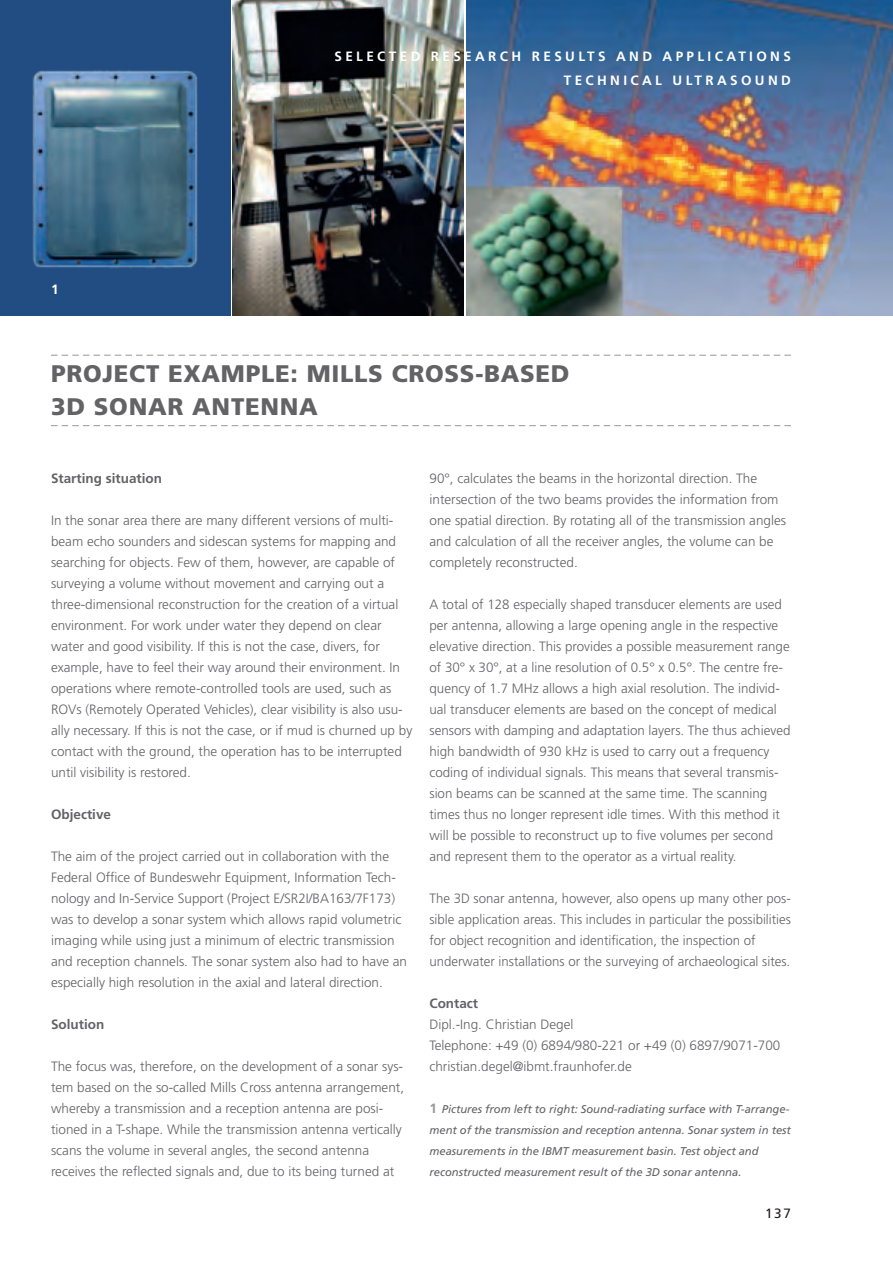
<style>
.page{position:relative;width:893px;height:1263px;background:#fff}
.page>*{position:absolute;margin:0;border:0;box-sizing:border-box;transform-origin:0 0}
.t1{font:900 24px "Frutiger LT Std";letter-spacing:.03em;color:#636366}
.t2{font:300 13.5px/21px "Frutiger LT Std";color:#636366}
.t3{font:700 13.5px "Frutiger LT Std";letter-spacing:.25em;color:#fff}
.t4{font:700 13.5px "Frutiger LT Std";color:#636366}
.t5{font:13.5px "Frutiger LT Std";color:#231f20}
.t6{font:italic 11.25px/21px "Frutiger LT Std";letter-spacing:-.005em;color:#636366}
.s1{font-weight:700;font-style:normal;font-size:13.5px;color:#999798}
</style>
<div class="page">
<div style="left:0;top:0;width:231px;height:315px;background:#224d82"></div>
<img style="left:32px;top:70px;width:166px;height:198px">
<img style="left:233px;top:0;width:231px;height:315px">
<img style="left:466px;top:0;width:427px;height:315px">
<svg style="left:51px;top:355px;width:740px;height:1px"></svg>
<svg style="left:51px;top:425px;width:740px;height:1px"></svg>
<p class="t3" style="left:334px;top:49px;width:12px">SELECTED</p>
<p class="t3" style="left:431px;top:49px;width:13px">RESEARCH</p>
<p class="t3" style="left:532px;top:49px;width:12px">RESULTS</p>
<p class="t3" style="left:616px;top:49px;width:13px">AND</p>
<p class="t3" style="left:663px;top:49px;width:64px">APPLICAT</p>
<p class="t3" style="left:749px;top:49px;width:20px">IONS</p>
<p class="t3" style="left:51px;top:281px;width:9px">1</p>
<p class="t3" style="left:564px;top:72px;width:229px">Techni cal U ltrasound</p>
<h1 class="t1" style="left:51px;top:359px;width:32px">PROJECT</h1>
<h1 class="t1" style="left:168px;top:359px;width:93px">EXAMPLE</h1>
<h1 class="t1" style="left:291px;top:359px;width:32px">: MILLS</h1>
<h1 class="t1" style="left:392px;top:359px;width:34px">CROSS</h1>
<h1 class="t1" style="left:475px;top:359px;width:26px">-BASE</h1>
<h1 class="t1" style="left:551px;top:359px;width:20px">D</h1>
<h1 class="t1" style="left:51px;top:392px;width:62px">3D SONAR</h1>
<h1 class="t1" style="left:192px;top:392px;width:19px">ANTENNA</h1>
<p class="t4" style="left:51px;top:470px;width:113px">Starting situation</p>
<p class="t2" style="left:51px;top:510px;width:363px">In the sonar area there are many different versions of multi&shy;beam echo sounders and sidescan systems for mapping and searching for objects. Few of them, however, are capable of surveying a volume without movement and carrying out a three-dimensional reconstruction for the creation of a virtual environment. For work under water they depend on clear water and good visibility. If this is not the case, divers, for example, have to feel their way around their environment. In operations where remote-controlled tools are used, such as ROVs (Remotely Operated Vehicles), clear visibility is also usu&shy;ally necessary. If this is not the case, or if mud is churned up by contact with the ground, the operation has to be interrupted until visibility is restored.</p>
<p class="t4" style="left:51px;top:806px;width:62px">Objective</p>
<p class="t2" style="left:51px;top:846px;width:358px">The aim of the project carried out in collaboration with the Federal Office of Bundeswehr Equipment, Information Tech&shy;nology and In-Service Support (Project E/SR2I/BA163/7F173) was to develop a sonar system which allows rapid volumetric imaging while using just a minimum of electric transmission and reception channels. The sonar system also had to have an especially high resolution in the axial and lateral direction.</p>
<p class="t4" style="left:51px;top:1016px;width:55px">Solution</p>
<p class="t2" style="left:51px;top:1056px;width:355px">The focus was, therefore, on the development of a sonar sys&shy;tem based on the so-called Mills Cross antenna arrangement, whereby a transmission and a reception antenna are posi&shy;tioned in a T-shape. While the transmission antenna vertically scans the volume in several angles, the second antenna receives the reflected signals and, due to its being turned at</p>
<p class="t2" style="left:429px;top:468px;width:358px">90°, calculates the beams in the horizontal direction. The intersection of the two beams provides the information from one spatial direction. By rotating all of the transmission angles and calculation of all the receiver angles, the volume can be completely reconstructed.</p>
<p class="t2" style="left:429px;top:594px;width:362px">A total of 128 especially shaped transducer elements are used per antenna, allowing a large opening angle in the respective elevative direction. This provides a possible measurement range of 30° x 30°, at a line resolution of 0.5° x 0.5°. The centre fre&shy;quency of 1.7 MHz allows a high axial resolution. The individ&shy;ual transducer elements are based on the concept of medical sensors with damping and adaptation layers. The thus achieved high bandwidth of 930 kHz is used to carry out a frequency coding of individual signals. This means that several transmis&shy;sion beams can be scanned at the same time. The scanning times thus no longer represent idle times. With this method it will be possible to reconstruct up to five volumes per second and represent them to the operator as a virtual reality.</p>
<p class="t2" style="left:429px;top:888px;width:363px">The 3D sonar antenna, however, also opens up many other pos&shy;sible application areas. This includes in particular the possibilities for object recognition and identification, the inspection of underwater installations or the surveying of archaeological sites.</p>
<p class="t4" style="left:429px;top:995px;width:50px">Contact</p>
<p class="t2" style="left:429px;top:1014px;width:352px">Dipl.-Ing. Christian Degel<br>Telephone: +49 (0) 6894/980-221 or +49 (0) 6897/9071-700 christian.degel@ibmt.fraunhofer.de</p>
<p class="t6" style="left:429px;top:1099px;width:363px"><span class="s1">1</span> Pictures from left to right: Sound-radiating surface with T-arrange&shy;ment of the transmission and reception antenna. Sonar system in test measurements in the IBMT measurement basin. Test object and reconstructed measurement result of the 3D sonar antenna.</p>
<p class="t5" style="left:765px;top:1205px;width:27px">137</p>
</div>
